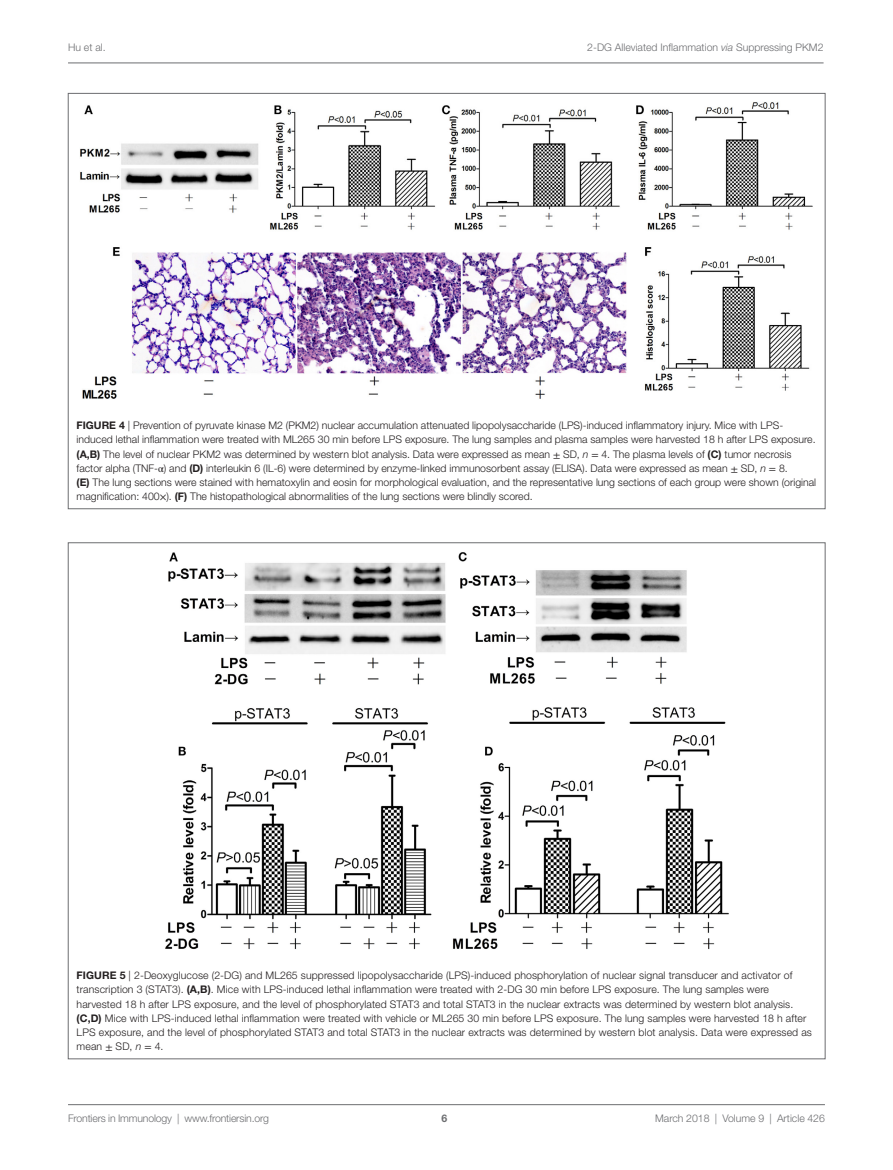
<style>
.page{position:relative;width:893px;height:1170px;background:#fff}
.page>*{position:absolute;margin:0;border:0;box-sizing:border-box;transform-origin:0 0}
.t1{font:300 10.5px/14.2px "Helvetica Neue LT Std";color:#231f20}
.t2{font:300 10.5px "Helvetica Neue LT Std";color:#6c6d70}
.t3{font:700 10.5px "Helvetica Neue LT Std";color:#6c6d70}
.s1{font-style:italic}
.s2{font-weight:700}
.s3{font-family:"STIX General";font-weight:400}
</style>
<div class="page">
<img style="left:165px;top:552px;width:564px;height:397px">
<img style="left:80px;top:102px;width:733px;height:297px">
<hr style="left:68px;top:63px;width:756px;height:1px;background:#6c6d70">
<hr style="left:68px;top:1104px;width:757px;height:1px;background:#6c6d70">
<p class="t2" style="left:68px;top:41px;width:39px">Hu et al.</p>
<p class="t2" style="left:587px;top:41px;width:238px">2-DG Alleviated Inflammation <span class="s1">via</span> Suppressing PKM2</p>
<p class="t1" style="left:77px;top:418px;width:741px"><span class="s2">FIGURE 4</span> | Prevention of pyruvate kinase M2 (PKM2) nuclear accumulation attenuated lipopolysaccharide (LPS)-induced inflammatory injury. Mice with LPS&shy;induced lethal inflammation were treated with ML265 30 min before LPS exposure. The lung samples and plasma samples were harvested 18 h after LPS exposure. <span class="s2">(A,B)</span> The level of nuclear PKM2 was determined by western blot analysis. Data were expressed as mean <span class="s3">±</span> SD, <span class="s1">n</span> <span class="s3">=</span> 4. The plasma levels of <span class="s2">(C)</span> tumor necrosis factor alpha (TNF-<span class="s3">α</span>) and <span class="s2">(D)</span> interleukin 6 (IL-6) were determined by enzyme-linked immunosorbent assay (ELISA). Data were expressed as mean <span class="s3">±</span> SD, <span class="s1">n</span> <span class="s3">=</span> 8.<br><span class="s2">(E)</span> The lung sections were stained with hematoxylin and eosin for morphological evaluation, and the representative lung sections of each group were shown (original magnification: 400<span class="s3">×</span>). <span class="s2">(F)</span> The histopathological abnormalities of the lung sections were blindly scored.</p>
<p class="t1" style="left:77px;top:967px;width:737px"><span class="s2">FIGURE 5</span> | 2-Deoxyglucose (2-DG) and ML265 suppressed lipopolysaccharide (LPS)-induced phosphorylation of nuclear signal transducer and activator of transcription 3 (STAT3). <span class="s2">(A,B)</span>. Mice with LPS-induced lethal inflammation were treated with 2-DG 30 min before LPS exposure. The lung samples were harvested 18 h after LPS exposure, and the level of phosphorylated STAT3 and total STAT3 in the nuclear extracts was determined by western blot analysis. <span class="s2">(C,D)</span> Mice with LPS-induced lethal inflammation were treated with vehicle or ML265 30 min before LPS exposure. The lung samples were harvested 18 h after LPS exposure, and the level of phosphorylated STAT3 and total STAT3 in the nuclear extracts was determined by western blot analysis. Data were expressed as mean <span class="s3">±</span> SD, <span class="s1">n</span> <span class="s3">=</span> 4.</p>
<p class="t2" style="left:68px;top:1111px;width:203px">Frontiers in Immunology | www.frontiersin.org</p>
<p class="t2" style="left:655px;top:1111px;width:171px">March 2018 | Volume 9 | Article 426</p>
<p class="t3" style="left:441px;top:1111px;width:7px">6</p>
</div>
